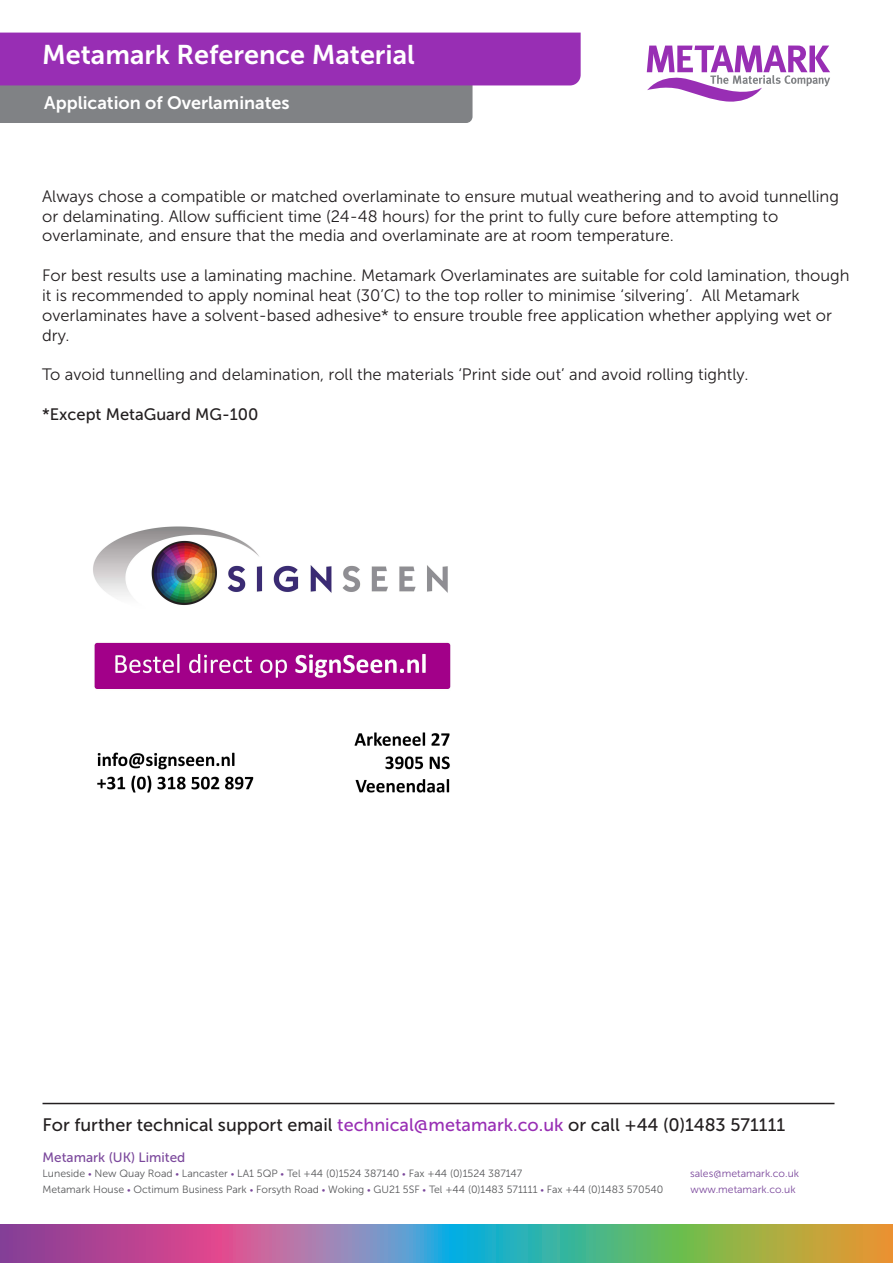
<style>
.page{position:relative;width:893px;height:1263px;background:#fff}
.page>*{position:absolute;margin:0;border:0;box-sizing:border-box;transform-origin:0 0}
.t1{font:27px "Museo Sans 700";color:#fff}
.t2{font:18px "Museo Sans 500";color:#231f20}
.t3{font:18px "Museo Sans 700";color:#fff}
.t4{font:16.5px/19.8px "Museo Sans 300";color:#231f20}
.t5{font:16.5px "Museo Sans 500";color:#231f20}
.t6{font:13.5px "Museo Sans 500";color:#7b489c}
.t7{font:10.5px "Museo Sans 300";color:#57585a}
.t8{font:10.5px "Museo Sans 300";color:#7b489c}
.s1{color:#982eb4}
.s2{font-size:9px;color:#7b489c}
</style>
<div class="page">
<svg style="left:0;top:33px;width:581px;height:90px;background:#975aa9"></svg>
<svg style="left:0;top:1225px;width:893px;height:38px;background:#8a898a"></svg>
<svg style="left:647px;top:45px;width:183px;height:57px"></svg>
<hr style="left:43px;top:1103px;width:791px;height:1px;background:#231f20">
<img style="left:93px;top:526px;width:358px;height:267px">
<p class="t1" style="left:42px;top:40px;width:374px">Metamark Reference Material</p>
<p class="t3" style="left:44px;top:93px;width:247px">Application of Overlaminates</p>
<p class="t4" style="left:42px;top:186px;width:798px">Always chose a compatible or matched overlaminate to ensure mutual weathering and to avoid tunnelling or delaminating. Allow sufficient time (24-48 hours) for the print to fully cure before attempting to overlaminate, and ensure that the media and overlaminate are at room temperature.</p>
<p class="t4" style="left:42px;top:266px;width:809px">For best results use a laminating machine. Metamark Overlaminates are suitable for cold lamination, though it is recommended to apply nominal heat (30’C) to the top roller to minimise ‘silvering’. All Metamark overlaminates have a solvent-based adhesive* to ensure trouble free application whether applying wet or dry.</p>
<p class="t4" style="left:42px;top:365px;width:708px">To avoid tunnelling and delamination, roll the materials ‘Print side out’ and avoid rolling tightly.</p>
<p class="t5" style="left:42px;top:405px;width:218px">*Except MetaGuard MG-100</p>
<p class="t2" style="left:43px;top:1115px;width:744px">For further technical support email <span class="s1">technical@metamark.co.uk</span> or call +44 (0)1483 571111</p>
<p class="t6" style="left:43px;top:1150px;width:144px">Metamark (UK) Limited</p>
<p class="t7" style="left:43px;top:1168px;width:481px">Luneside <span class="s2">•</span> New Quay Road <span class="s2">•</span> Lancaster <span class="s2">•</span> LA1 5QP <span class="s2">•</span> Tel +44 (0)1524 387140 <span class="s2">•</span> Fax +44 (0)1524 387147</p>
<p class="t8" style="left:690px;top:1168px;width:111px">sales@metamark.co.uk</p>
<p class="t7" style="left:43px;top:1184px;width:622px">Metamark House <span class="s2">•</span> Octimum Business Park <span class="s2">•</span> Forsyth Road <span class="s2">•</span> Woking <span class="s2">•</span> GU21 5SF <span class="s2">•</span> Tel +44 (0)1483 571111 <span class="s2">•</span> Fax +44 (0)1483 570540</p>
<p class="t8" style="left:691px;top:1184px;width:107px">www.metamark.co.uk</p>
</div>
